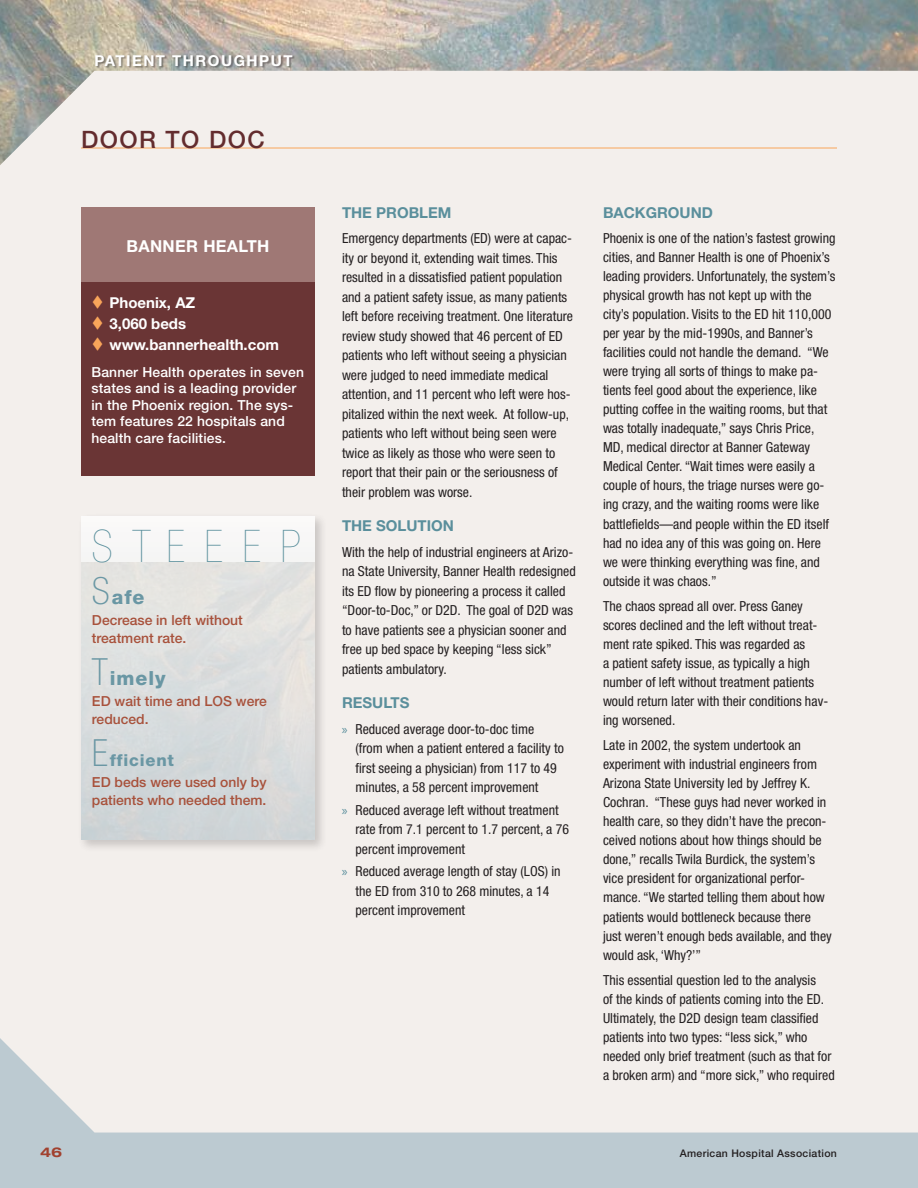
<style>
.page{position:relative;width:918px;height:1188px;background:#fff}
.page>*{position:absolute;margin:0;border:0;box-sizing:border-box;transform-origin:0 0}
.t1{font:200 condensed 45px "Helvetica Neue LT Std";color:#5a8f9c}
.t2{font:100 condensed 37.5px "Helvetica Neue LT Std";color:#6a97a4}
.t3{font:500 24px "Helvetica Neue LT Std";letter-spacing:.06em;color:#632c2e}
.t4{font:800 19.5px "Helvetica Neue LT Std";letter-spacing:.05em;color:#6a97a4}
.t5{font:700 16.5px "Helvetica Neue LT Std";letter-spacing:.02em;color:#fff}
.t6{font:800 16.5px "Helvetica Neue LT Std";letter-spacing:.05em;color:#6a97a4}
.t7{font:700 15px/21px "Helvetica Neue LT Std";color:#fff}
.t8{font:700 15px "Helvetica Neue LT Std";color:#5a8f9c}
.t9{font:700 15px "Helvetica Neue LT Std";letter-spacing:.1em;color:#fff}
.t10{font:condensed 13.8px/19px "Helvetica Neue LT Std";color:#231f20}
.t11{font:500 13.8px/16.5px "Helvetica Neue LT Std";letter-spacing:.01em;color:#fff}
.t12{font:500 13.8px/18px "Helvetica Neue LT Std";color:#a8513b}
.t13{font:700 expanded 13.5px "Helvetica Neue LT Std";color:#a1412f}
.t14{font:500 10.5px "Helvetica Neue LT Std";letter-spacing:.03em;color:#231f20}
.s1{font-weight:100;font-stretch:condensed;font-size:37.5px}
.s2{font-family:"Myriad Pro";font-stretch:normal;color:#5a8f9c}
</style>
<div class="page">
<img style="left:0;top:0;width:918px;height:71px">
<div style="left:0;top:872px;width:918px;height:316px;background:#bccad1"></div>
<div style="left:0;top:71px;width:918px;height:1062px;background:#f3efec"></div>
<div style="left:77px;top:512px;width:251px;height:341px;background:#231f20;opacity:.27"></div>
<div style="left:81px;top:516px;width:234px;height:324px;background:linear-gradient(to bottom,#f2f1ee,#cbd1d3)"></div>
<div style="left:81px;top:207px;width:234px;height:269px;background:#6a3535"></div>
<div style="left:81px;top:207px;width:234px;height:75px;background:#9f7875"></div>
<hr style="left:81px;top:148px;width:756px;height:1px;background:#f9a55a">
<div style="left:96px;top:55px;width:199px;height:14px;background:#231f20;opacity:.45"></div>
<p class="t9" style="left:94px;top:52px;width:199px">PATIENT TH ROUGHPUT</p>
<h3 class="t3" style="left:81px;top:125px;width:185px">Doo r To Doc</h3>
<p class="t5" style="left:126px;top:236px;width:142px">BANNER HEALTH</p>
<p class="t7" style="left:110px;top:292px;width:171px">PHOENIX, AZ<br>3,060 BEDS<br>WWW.BANNERHEALTH.COM</p>
<p class="t11" style="left:92px;top:363px;width:214px">Banner Health operates in seven states and is a leading provider in the Phoenix region. The sys&shy;tem features 22 hospitals and health care facilities.</p>
<h1 class="t1" style="left:92px;top:521px;width:211px">STEEE P</h1>
<h3 class="t4" style="left:92px;top:585px;width:54px"><span class="s1">S</span>afe</h3>
<p class="t12" style="left:92px;top:611px;width:152px">Decrease in left without treatment rate.</p>
<h3 class="t4" style="left:92px;top:666px;width:75px"><span class="s1">T</span>imely</h3>
<p class="t12" style="left:92px;top:692px;width:176px">ED wait time and LOS were reduced.</p>
<h2 class="t2" style="left:92px;top:731px;width:17px">E</h2>
<p class="t6" style="left:110px;top:750px;width:66px">fficient</p>
<p class="t12" style="left:92px;top:773px;width:176px">ED beds were used only by patients who needed them.</p>
<p class="t8" style="left:342px;top:203px;width:111px">TH E PROBLEM</p>
<p class="t10" style="left:342px;top:228px;width:233px;line-height:19.5px">Emergency departments (ED) were at capac&shy;ity or beyond it, extending wait times. This resulted in a dissatisfied patient population and a patient safety issue, as many patients left before receiving treatment. One literature review study showed that 46 percent of ED patients who left without seeing a physician were judged to need immediate medical attention, and 11 percent who left were hos&shy;pitalized within the next week. At follow-up, patients who left without being seen were twice as likely as those who were seen to report that their pain or the seriousness of their problem was worse.</p>
<p class="t8" style="left:342px;top:517px;width:113px">TH E SOLUTION</p>
<p class="t10" style="left:342px;top:542px;width:235px;line-height:19.5px">With the help of industrial engineers at Arizo&shy;na State University, Banner Health redesigned its ED flow by pioneering a process it called “Door-to-Doc,” or D2D. The goal of D2D was to have patients see a physician sooner and free up bed space by keeping “less sick” patients ambulatory.</p>
<p class="t8" style="left:342px;top:694px;width:67px">RESULTS</p>
<p class="t10" style="left:356px;top:719px;width:210px;line-height:19.5px;text-indent:-14px"><span class="s2">»</span> Reduced average door-to-doc time (from when a patient entered a facility to first seeing a physician) from 117 to 49 minutes, a 58 percent improvement</p>
<p class="t10" style="left:356px;top:800px;width:215px;line-height:19.5px;text-indent:-14px"><span class="s2">»</span> Reduced average left without treatment rate from 7.1 percent to 1.7 percent, a 76 percent improvement</p>
<p class="t10" style="left:356px;top:861px;width:207px;line-height:19.5px;text-indent:-14px"><span class="s2">»</span> Reduced average length of stay (LOS) in the ED from 310 to 268 minutes, a 14 percent improvement</p>
<p class="t8" style="left:603px;top:203px;width:112px">BACKGROUND</p>
<p class="t10" style="left:603px;top:228px;width:234px">Phoenix is one of the nation’s fastest growing cities, and Banner Health is one of Phoenix’s leading providers. Unfortunately, the system’s physical growth has not kept up with the city’s population. Visits to the ED hit 110,000 per year by the mid-1990s, and Banner’s facilities could not handle the demand. “We were trying all sorts of things to make pa&shy;tients feel good about the experience, like putting coffee in the waiting rooms, but that was totally inadequate,” says Chris Price, MD, medical director at Banner Gateway Medical Center. “Wait times were easily a couple of hours, the triage nurses were go&shy;ing crazy, and the waiting rooms were like battlefields—and people within the ED itself had no idea any of this was going on. Here we were thinking everything was fine, and outside it was chaos.”</p>
<p class="t10" style="left:603px;top:596px;width:227px">The chaos spread all over. Press Ganey scores declined and the left without treat&shy;ment rate spiked. This was regarded as<br>a patient safety issue, as typically a high number of left without treatment patients would return later with their conditions hav&shy;ing worsened.</p>
<p class="t10" style="left:603px;top:736px;width:230px">Late in 2002, the system undertook an experiment with industrial engineers from Arizona State University led by Jeffrey K.<br>Cochran. “These guys had never worked in health care, so they didn’t have the precon&shy;ceived notions about how things should be done,” recalls Twila Burdick, the system’s vice president for organizational perfor&shy;mance. “We started telling them about how patients would bottleneck because there just weren’t enough beds available, and they would ask, ‘Why?’”</p>
<p class="t10" style="left:603px;top:970px;width:233px">This essential question led to the analysis<br>of the kinds of patients coming into the ED.<br>Ultimately, the D2D design team classified patients into two types: “less sick,” who needed only brief treatment (such as that for a broken arm) and “more sick,” who required</p>
<p class="t13" style="left:40px;top:1144px;width:24px">46</p>
<p class="t14" style="left:680px;top:1147px;width:159px">American Hospital Association</p>
</div>
